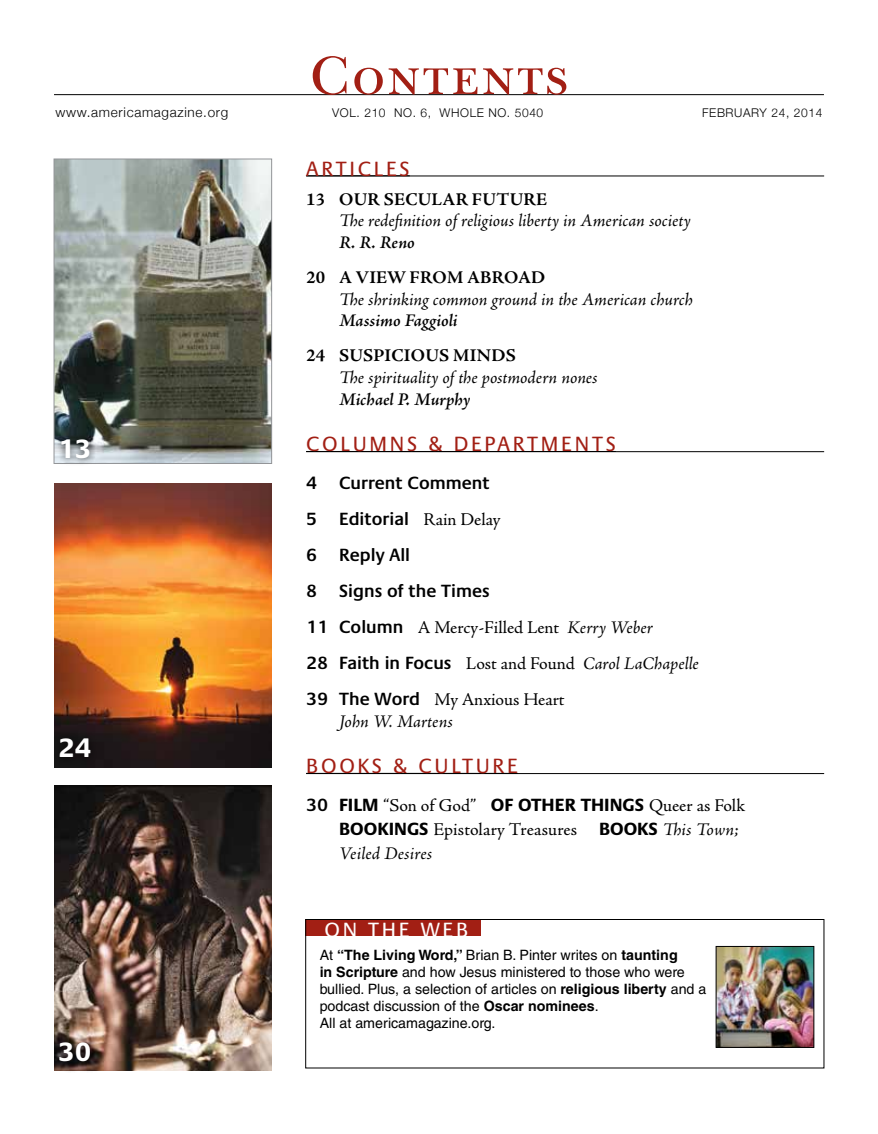
<style>
.page{position:relative;width:878px;height:1134px;background:#fff}
.page>*{position:absolute;margin:0;border:0;box-sizing:border-box;transform-origin:0 0}
.t1{font:55.5px "New Baskerville ITC";letter-spacing:.05em;color:#a21f14}
.t2{font:700 27px "Praxis LT Pro";color:#fff}
.t3{font:21px "Praxis LT Pro";letter-spacing:.13em;color:#a21f14}
.t4{font:21px "Praxis LT Pro";letter-spacing:.13em;color:#fff}
.t5{font:18px/36px "Adobe Jenson Pro";letter-spacing:-.01em;color:#000}
.t6{font:italic 18px "Adobe Jenson Pro";letter-spacing:-.005em;color:#000}
.t7{font:600 18px/36px "Praxis LT Pro";color:#000}
.t8{font:700 18px "Adobe Jenson Pro";letter-spacing:.015em;color:#000}
.t9{font:italic 600 18px "Adobe Jenson Pro";letter-spacing:-.005em;color:#000}
.t10{font:14.25px/17.1px "Helvetica LT Std";color:#000}
.t11{font:300 13.5px "Helvetica Neue";letter-spacing:.05em;color:#000}
.t12{font:300 12px "Helvetica Neue";letter-spacing:.05em;color:#000}
.s1{font-family:"Adobe Jenson Pro";font-weight:400}
.s2{font-family:"Praxis LT Pro";font-weight:600}
.s3{font-style:italic}
.s4{font-family:"Praxis LT Pro";font-weight:700}
.s5{font-weight:700}
</style>
<div class="page">
<div style="left:305px;top:920px;width:176px;height:16px;background:#a21f14"></div>
<hr style="left:54px;top:94px;width:770px;height:1px;background:#000">
<hr style="left:306px;top:176px;width:518px;height:1px;background:#000">
<hr style="left:306px;top:451px;width:518px;height:1px;background:#000">
<hr style="left:306px;top:773px;width:518px;height:1px;background:#000">
<img style="left:56px;top:161px;width:214px;height:301px">
<div style="left:54px;top:159px;width:218px;height:305px;border:1px solid #939598"></div>
<img style="left:54px;top:483px;width:218px;height:285px">
<img style="left:54px;top:785px;width:218px;height:285px">
<div style="left:305px;top:919px;width:519px;height:149px;border:1px solid #000"></div>
<img style="left:718px;top:948px;width:94px;height:98px">
<div style="left:716px;top:946px;width:98px;height:102px;border:1px solid #000"></div>
<div style="left:56px;top:1039px;width:47px;height:35px;background:#000;opacity:.75"></div>
<div style="left:54px;top:432px;width:43px;height:34px;background:#000;opacity:.75"></div>
<div style="left:52px;top:731px;width:46px;height:34px;background:#141213"></div>
<p class="t11" style="left:56px;top:101px;width:174px">www.americamagazine.org</p>
<h2 class="t2" style="left:58px;top:433px;width:35px">13</h2>
<h2 class="t2" style="left:58px;top:732px;width:35px">24</h2>
<h2 class="t2" style="left:58px;top:1036px;width:35px">30</h2>
<h1 class="t1" style="left:310px;top:43px;width:259px">Contents</h1>
<p class="t12" style="left:332px;top:103px;width:212px">Vol. 210 No. 6, Whole No. 5040</p>
<p class="t12" style="left:702px;top:103px;width:122px">February 24, 2014</p>
<h3 class="t3" style="left:306px;top:156px;width:105px">ARTICLE S</h3>
<p class="t8" style="left:306px;top:189px;width:242px">13 OUR SECULAR FUTURE</p>
<p class="t6" style="left:339px;top:211px;width:353px">The redefinition of religious liberty in American society</p>
<p class="t9" style="left:339px;top:232px;width:77px">R. R. Reno</p>
<p class="t8" style="left:306px;top:267px;width:240px">20 A VIEW FROM ABROAD</p>
<p class="t6" style="left:339px;top:289px;width:355px">The shrinking common ground in the American church</p>
<p class="t9" style="left:339px;top:311px;width:120px">Massimo Faggioli</p>
<p class="t8" style="left:306px;top:346px;width:208px">24 SUSPICIO US MINDS</p>
<p class="t6" style="left:339px;top:367px;width:260px">The spirituality of the postmodern nones</p>
<p class="t9" style="left:339px;top:389px;width:133px">Michael P. Murphy</p>
<h3 class="t3" style="left:306px;top:432px;width:309px">COLUMNS &amp; DEPARTMENTS</h3>
<p class="t7" style="left:306px;top:465px;width:196px">4 Current Comment<br>5 Editorial <span class="s1">Rain Delay<br></span>6 Reply All<br>8 Signs of the Times</p>
<p class="t5" style="left:306px;top:610px;width:394px"><span class="s2">11 Column</span> A Mercy-Filled Lent <span class="s3">Kerry Weber<br></span><span class="s2">28 Faith in Focus</span> Lost and Found <span class="s3">Carol LaChapelle<br></span><span class="s2">39 The Word</span> My Anxious Heart</p>
<p class="t6" style="left:339px;top:711px;width:115px">John W. Martens</p>
<h3 class="t3" style="left:306px;top:754px;width:213px">BOOKS &amp; CULTURE</h3>
<p class="t5" style="left:339px;top:794px;width:407px;line-height:24px;text-indent:-33px"><span class="s2">30</span> <span class="s4">FILM</span> “Son of God” <span class="s4">OF OTHER THINGS</span> Queer as Folk<br><span class="s4">BOO KINGS</span> Epistolary Treasures <span class="s4">BOO KS</span> <span class="s3">This Town;<br>Veiled Desires</span></p>
<h3 class="t4" style="left:324px;top:917px;width:145px">ON TH E WEB</h3>
<p class="t10" style="left:320px;top:946px;width:388px">At <span class="s5">“The Living Word,”</span> Brian B. Pinter writes on <span class="s5">taunting<br>in Scripture</span> and how Jesus ministered to those who were bullied. Plus, a selection of articles on <span class="s5">religious liberty</span> and a podcast discussion of the <span class="s5">Oscar nominees</span>.<br>All at americamagazine.org.</p>
</div>
